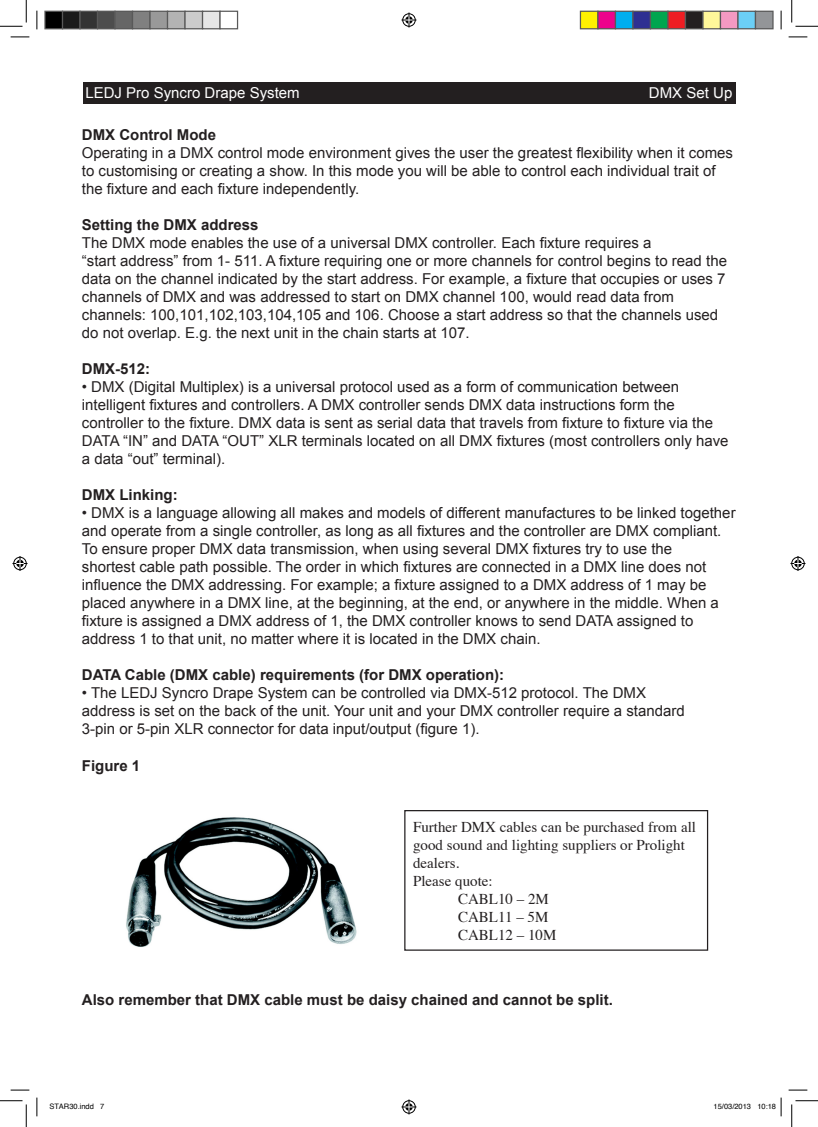
<style>
.page{position:relative;width:818px;height:1127px;background:#fff}
.page>*{position:absolute;margin:0;border:0;box-sizing:border-box;transform-origin:0 0}
.t1{font:15px/18px "Arial";color:#231f20}
.t2{font:700 15px "Arial";color:#231f20}
.t3{font:15px/18px "Times";color:#231f20}
.t4{font:15px "Arial";color:#fff}
.t5{font:7.5px "Helvetica";color:#000}
</style>
<div class="page">
<div style="left:83px;top:82px;width:652px;height:21px;background:#231f20"></div>
<img style="left:126px;top:817px;width:231px;height:130px">
<div style="left:404px;top:809px;width:304px;height:141px;border:1px solid #231f20"></div>
<svg style="left:11px;top:36px;width:18px;height:2px"></svg>
<svg style="left:788px;top:36px;width:19px;height:2px"></svg>
<svg style="left:11px;top:1089px;width:18px;height:1px"></svg>
<svg style="left:788px;top:1089px;width:19px;height:1px"></svg>
<svg style="left:36px;top:11px;width:2px;height:18px"></svg>
<svg style="left:36px;top:1097px;width:2px;height:18px"></svg>
<svg style="left:780px;top:11px;width:2px;height:18px"></svg>
<svg style="left:0;top:0;width:27px;height:27px"></svg>
<svg style="left:0;top:1100px;width:27px;height:26px"></svg>
<svg style="left:791px;top:0;width:27px;height:27px"></svg>
<svg style="left:791px;top:1100px;width:27px;height:26px"></svg>
<svg style="left:401px;top:13px;width:15px;height:15px"></svg>
<svg style="left:401px;top:1099px;width:15px;height:15px"></svg>
<svg style="left:13px;top:556px;width:15px;height:15px"></svg>
<svg style="left:790px;top:556px;width:15px;height:15px"></svg>
<div style="left:45px;top:11px;width:18px;height:18px;background:#000"></div>
<div style="left:44px;top:11px;width:19px;height:18px;border:1px solid #595959"></div>
<div style="left:63px;top:11px;width:17px;height:18px;background:#1a1a1a"></div>
<div style="left:62px;top:11px;width:19px;height:18px;border:1px solid #595959"></div>
<div style="left:80px;top:11px;width:18px;height:18px;background:#333"></div>
<div style="left:79px;top:11px;width:19px;height:18px;border:1px solid #595959"></div>
<div style="left:98px;top:11px;width:17px;height:18px;background:#4d4d4d"></div>
<div style="left:97px;top:11px;width:19px;height:18px;border:1px solid #595959"></div>
<div style="left:115px;top:11px;width:18px;height:18px;background:#666"></div>
<div style="left:114px;top:11px;width:19px;height:18px;border:1px solid #595959"></div>
<div style="left:133px;top:11px;width:17px;height:18px;background:#808080"></div>
<div style="left:132px;top:11px;width:19px;height:18px;border:1px solid #595959"></div>
<div style="left:150px;top:11px;width:18px;height:18px;background:#999"></div>
<div style="left:149px;top:11px;width:19px;height:18px;border:1px solid #595959"></div>
<div style="left:168px;top:11px;width:17px;height:18px;background:#b3b3b3"></div>
<div style="left:167px;top:11px;width:19px;height:18px;border:1px solid #595959"></div>
<div style="left:185px;top:11px;width:18px;height:18px;background:#ccc"></div>
<div style="left:184px;top:11px;width:19px;height:18px;border:1px solid #595959"></div>
<div style="left:203px;top:11px;width:17px;height:18px;background:#e6e6e6"></div>
<div style="left:202px;top:11px;width:19px;height:18px;border:1px solid #595959"></div>
<div style="left:219px;top:11px;width:19px;height:18px;border:1px solid #595959"></div>
<div style="left:580px;top:11px;width:18px;height:18px;background:#fff101"></div>
<div style="left:580px;top:11px;width:18px;height:18px;border:1px solid #595959"></div>
<div style="left:598px;top:11px;width:17px;height:18px;background:#ed028c"></div>
<div style="left:597px;top:11px;width:19px;height:18px;border:1px solid #595959"></div>
<div style="left:615px;top:11px;width:18px;height:18px;background:#00aeef"></div>
<div style="left:615px;top:11px;width:18px;height:18px;border:1px solid #595959"></div>
<div style="left:633px;top:11px;width:17px;height:18px;background:#2e3092"></div>
<div style="left:632px;top:11px;width:19px;height:18px;border:1px solid #595959"></div>
<div style="left:650px;top:11px;width:18px;height:18px;background:#00a54f"></div>
<div style="left:650px;top:11px;width:18px;height:18px;border:1px solid #595959"></div>
<div style="left:668px;top:11px;width:17px;height:18px;background:#ee1d23"></div>
<div style="left:667px;top:11px;width:19px;height:18px;border:1px solid #595959"></div>
<div style="left:685px;top:11px;width:18px;height:18px;background:#231f20"></div>
<div style="left:685px;top:11px;width:18px;height:18px;border:1px solid #595959"></div>
<div style="left:703px;top:11px;width:17px;height:18px;background:#fff79a"></div>
<div style="left:702px;top:11px;width:19px;height:18px;border:1px solid #595959"></div>
<div style="left:720px;top:11px;width:18px;height:18px;background:#f499c2"></div>
<div style="left:720px;top:11px;width:18px;height:18px;border:1px solid #595959"></div>
<div style="left:738px;top:11px;width:17px;height:18px;background:#6bcff6"></div>
<div style="left:737px;top:11px;width:19px;height:18px;border:1px solid #595959"></div>
<div style="left:755px;top:11px;width:18px;height:18px;background:#939598"></div>
<div style="left:755px;top:11px;width:18px;height:18px;border:1px solid #595959"></div>
<svg style="left:780px;top:1097px;width:2px;height:18px"></svg>
<p class="t4" style="left:85px;top:82px;width:216px">LEDJ Pro Syncro Drape System</p>
<p class="t4" style="left:649px;top:82px;width:85px">DMX Set Up</p>
<p class="t2" style="left:82px;top:125px;width:136px">DMX Control Mode</p>
<p class="t1" style="left:82px;top:144px;width:653px">Operating in a DMX control mode environment gives the user the greatest flexibility when it comes to customising or creating a show. In this mode you will be able to control each individual trait of the fixture and each fixture independently.</p>
<p class="t2" style="left:82px;top:215px;width:178px">Setting the DMX address</p>
<p class="t1" style="left:82px;top:234px;width:571px">The DMX mode enables the use of a universal DMX controller. Each fixture requires a</p>
<p class="t1" style="left:82px;top:252px;width:647px;text-align:justify">“start address” from 1- 511. A fixture requiring one or more channels for control begins to read the data on the channel indicated by the start address. For example, a fixture that occupies or uses 7 channels of DMX and was addressed to start on DMX channel 100, would read data from</p>
<p class="t1" style="left:82px;top:306px;width:638px">channels: 100,101,102,103,104,105 and 106. Choose a start address so that the channels used do not overlap. E.g. the next unit in the chain starts at 107.</p>
<p class="t2" style="left:82px;top:359px;width:70px">DMX-512:</p>
<p class="t1" style="left:82px;top:378px;width:599px">• DMX (Digital Multiplex) is a universal protocol used as a form of communication between</p>
<p class="t1" style="left:82px;top:396px;width:594px">intelligent fixtures and controllers. A DMX controller sends DMX data instructions form the</p>
<p class="t1" style="left:82px;top:414px;width:648px">controller to the fixture. DMX data is sent as serial data that travels from fixture to fixture via the<br>DATA “IN” and DATA “OUT” XLR terminals located on all DMX fixtures (most controllers only have a data “out” terminal).</p>
<p class="t2" style="left:82px;top:485px;width:97px">DMX Linking:</p>
<p class="t1" style="left:82px;top:504px;width:655px">• DMX is a language allowing all makes and models of different manufactures to be linked together and operate from a single controller, as long as all fixtures and the controller are DMX compliant.<br>To ensure proper DMX data transmission, when using several DMX fixtures try to use the</p>
<p class="t1" style="left:82px;top:558px;width:638px">shortest cable path possible. The order in which fixtures are connected in a DMX line does not influence the DMX addressing. For example; a fixture assigned to a DMX address of 1 may be placed anywhere in a DMX line, at the beginning, at the end, or anywhere in the middle. When a fixture is assigned a DMX address of 1, the DMX controller knows to send DATA assigned to</p>
<p class="t1" style="left:82px;top:630px;width:460px">address 1 to that unit, no matter where it is located in the DMX chain.</p>
<p class="t2" style="left:82px;top:665px;width:424px">DATA Cable (DMX cable) requirements (for DMX operation):</p>
<p class="t1" style="left:82px;top:684px;width:566px">• The LEDJ Syncro Drape System can be controlled via DMX-512 protocol. The DMX</p>
<p class="t1" style="left:82px;top:702px;width:604px">address is set on the back of the unit. Your unit and your DMX controller require a standard</p>
<p class="t1" style="left:82px;top:720px;width:399px">3-pin or 5-pin XLR connector for data input/output (figure 1).</p>
<p class="t2" style="left:82px;top:755px;width:60px">Figure 1</p>
<p class="t3" style="left:413px;top:816px;width:284px">Further DMX cables can be purchased from all good sound and lighting suppliers or Prolight dealers.</p>
<p class="t3" style="left:413px;top:870px;width:81px">Please quote:</p>
<p class="t3" style="left:458px;top:888px;width:92px">CABL10 – 2M</p>
<p class="t3" style="left:458px;top:906px;width:92px">CABL11 – 5M</p>
<p class="t3" style="left:458px;top:924px;width:100px">CABL12 – 10M</p>
<p class="t2" style="left:82px;top:989px;width:532px">Also remember that DMX cable must be daisy chained and cannot be split.</p>
<p class="t5" style="left:49px;top:1100px;width:57px">STAR30.indd 7</p>
<p class="t5" style="left:713px;top:1100px;width:64px">15/03/2013 10:18</p>
</div>
